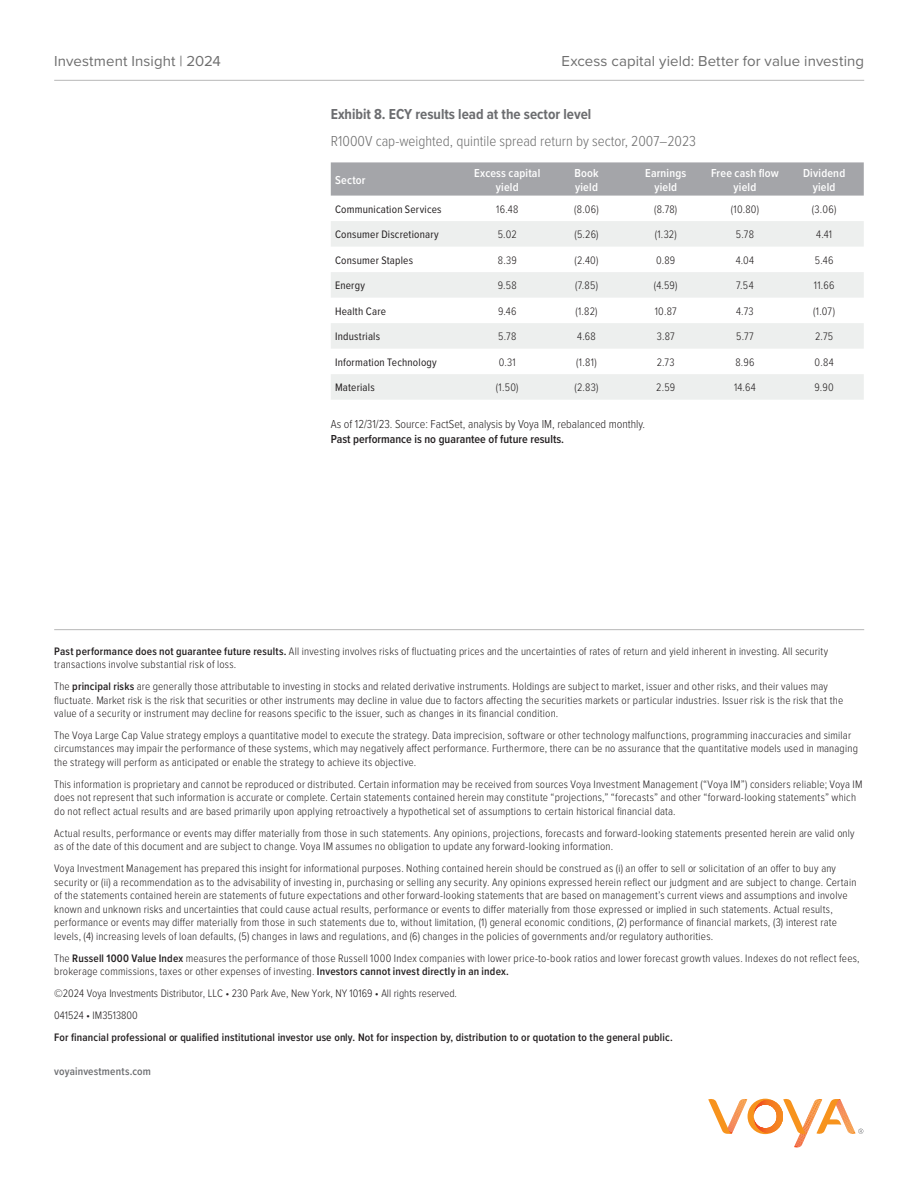
<style>
.page{position:relative;width:918px;height:1188px;background:#fff}
.page>*{position:absolute;margin:0;border:0;box-sizing:border-box;transform-origin:0 0}
.t1{font:15px "Proxima Nova";letter-spacing:.005em;color:#6e6e6e}
.Body{font:300 15px "Proxima Nova Cond";color:#6e6e6e}
.Body-2{font:700 15px "Proxima Nova Cond";color:#6c6d70}
.Body-3{font:300 12px/14.4px "Proxima Nova Cond";color:#231f20}
.Table_Chart_Disclosure{font:600 12px/14.4px "Proxima Nova Cond";letter-spacing:.015em;color:#fff;text-align:center}
.Voya-website{font:300 11.25px/13.5px "Proxima Nova Cond";letter-spacing:.015em;color:#231f20}
.Voya-website-2{font:600 11.25px/22px "Proxima Nova Cond";letter-spacing:.015em;color:#231f20}
.Table_Chart_Disclosure-2{font:300 11.25px "Proxima Nova Cond";letter-spacing:.025em;color:#231f20}
.Table_Chart_Disclosure-3{font:11.25px "Proxima Nova Cond";letter-spacing:.02em;color:#231f20}
.Voya-website-3{font:600 11.25px "Proxima Nova Cond";letter-spacing:.015em;color:#6c6d70}
.s1{font-weight:600}
.s2{font-weight:300}
</style>
<div class="page">
<hr style="left:54px;top:80px;width:810px;height:1px;background:#b7b7b7">
<div style="left:331px;top:162px;width:533px;height:34px;background:#a4a5a9"></div>
<svg style="left:331px;top:221px;width:533px;height:179px;fill:#edefee"></svg>
<hr style="left:54px;top:629px;width:810px;height:1px;background:#b7b7b7">
<svg style="left:708px;top:1098px;width:155px;height:50px"></svg>
<h1 class="t1" style="left:54px;top:50px;width:168px">Investment Insight | 2024</h1>
<h1 class="t1" style="left:561px;top:50px;width:304px">Excess capital yield: Better for value investing</h1>
<p class="Body-2" style="left:331px;top:103px;width:262px">Exhibit 8. ECY results lead at the sector level</p>
<p class="Body" style="left:331px;top:130px;width:367px">R1000V cap-weighted, quintile spread return by sector, 2007–2023</p>
<p class="Table_Chart_Disclosure" style="left:335px;top:172px;width:32px">Sector</p>
<p class="Table_Chart_Disclosure" style="left:474px;top:165px;width:68px">Excess capital yield</p>
<p class="Table_Chart_Disclosure" style="left:574px;top:165px;width:26px;text-align:left">Book yield</p>
<p class="Table_Chart_Disclosure" style="left:645px;top:165px;width:43px">Earnings yield</p>
<p class="Table_Chart_Disclosure" style="left:711px;top:165px;width:69px">Free cash flow yield</p>
<p class="Table_Chart_Disclosure" style="left:803px;top:165px;width:44px">Dividend yield</p>
<p class="Table_Chart_Disclosure-3" style="left:335px;top:201px;width:108px">Communication Services</p>
<p class="Table_Chart_Disclosure-2" style="left:496px;top:201px;width:24px">16.48</p>
<p class="Table_Chart_Disclosure-2" style="left:574px;top:201px;width:26px">(8.06)</p>
<p class="Table_Chart_Disclosure-2" style="left:654px;top:201px;width:25px">(8.78)</p>
<p class="Table_Chart_Disclosure-2" style="left:731px;top:201px;width:30px">(10.80)</p>
<p class="Table_Chart_Disclosure-2" style="left:812px;top:201px;width:26px">(3.06)</p>
<p class="Table_Chart_Disclosure-3" style="left:335px;top:226px;width:105px">Consumer Discretionary</p>
<p class="Table_Chart_Disclosure-2" style="left:498px;top:226px;width:21px">5.02</p>
<p class="Table_Chart_Disclosure-2" style="left:574px;top:226px;width:26px">(5.26)</p>
<p class="Table_Chart_Disclosure-2" style="left:655px;top:226px;width:24px">(1.32)</p>
<p class="Table_Chart_Disclosure-2" style="left:736px;top:226px;width:19px">5.78</p>
<p class="Table_Chart_Disclosure-2" style="left:816px;top:226px;width:17px">4.41</p>
<p class="Table_Chart_Disclosure-3" style="left:335px;top:252px;width:80px">Consumer Staples</p>
<p class="Table_Chart_Disclosure-2" style="left:498px;top:252px;width:20px">8.39</p>
<p class="Table_Chart_Disclosure-2" style="left:575px;top:252px;width:25px">(2.40)</p>
<p class="Table_Chart_Disclosure-2" style="left:656px;top:252px;width:21px">0.89</p>
<p class="Table_Chart_Disclosure-2" style="left:736px;top:252px;width:20px">4.04</p>
<p class="Table_Chart_Disclosure-2" style="left:815px;top:252px;width:20px">5.46</p>
<p class="Table_Chart_Disclosure-3" style="left:335px;top:277px;width:31px">Energy</p>
<p class="Table_Chart_Disclosure-2" style="left:498px;top:277px;width:20px">9.58</p>
<p class="Table_Chart_Disclosure-2" style="left:575px;top:277px;width:24px">(7.85)</p>
<p class="Table_Chart_Disclosure-2" style="left:654px;top:277px;width:25px">(4.59)</p>
<p class="Table_Chart_Disclosure-2" style="left:736px;top:277px;width:19px">7.54</p>
<p class="Table_Chart_Disclosure-2" style="left:814px;top:277px;width:22px">11.66</p>
<p class="Table_Chart_Disclosure-3" style="left:335px;top:303px;width:53px">Health Care</p>
<p class="Table_Chart_Disclosure-2" style="left:498px;top:303px;width:20px">9.46</p>
<p class="Table_Chart_Disclosure-2" style="left:575px;top:303px;width:24px">(1.82)</p>
<p class="Table_Chart_Disclosure-2" style="left:655px;top:303px;width:23px">10.87</p>
<p class="Table_Chart_Disclosure-2" style="left:736px;top:303px;width:19px">4.73</p>
<p class="Table_Chart_Disclosure-2" style="left:813px;top:303px;width:23px">(1.07)</p>
<p class="Table_Chart_Disclosure-3" style="left:335px;top:328px;width:47px">Industrials</p>
<p class="Table_Chart_Disclosure-2" style="left:498px;top:328px;width:19px">5.78</p>
<p class="Table_Chart_Disclosure-2" style="left:577px;top:328px;width:20px">4.68</p>
<p class="Table_Chart_Disclosure-2" style="left:657px;top:328px;width:19px">3.87</p>
<p class="Table_Chart_Disclosure-2" style="left:736px;top:328px;width:19px">5.77</p>
<p class="Table_Chart_Disclosure-2" style="left:815px;top:328px;width:20px">2.75</p>
<p class="Table_Chart_Disclosure-3" style="left:335px;top:354px;width:103px">Information Technology</p>
<p class="Table_Chart_Disclosure-2" style="left:499px;top:354px;width:19px">0.31</p>
<p class="Table_Chart_Disclosure-2" style="left:576px;top:354px;width:22px">(1.81)</p>
<p class="Table_Chart_Disclosure-2" style="left:657px;top:354px;width:19px">2.73</p>
<p class="Table_Chart_Disclosure-2" style="left:735px;top:354px;width:21px">8.96</p>
<p class="Table_Chart_Disclosure-2" style="left:815px;top:354px;width:20px">0.84</p>
<p class="Table_Chart_Disclosure-3" style="left:335px;top:379px;width:41px">Materials</p>
<p class="Table_Chart_Disclosure-2" style="left:496px;top:379px;width:24px">(1.50)</p>
<p class="Table_Chart_Disclosure-2" style="left:575px;top:379px;width:25px">(2.83)</p>
<p class="Table_Chart_Disclosure-2" style="left:656px;top:379px;width:20px">2.59</p>
<p class="Table_Chart_Disclosure-2" style="left:734px;top:379px;width:23px">14.64</p>
<p class="Table_Chart_Disclosure-2" style="left:814px;top:379px;width:21px">9.90</p>
<p class="Body-3" style="left:331px;top:417px;width:316px">As of 12/31/23. Source: FactSet, analysis by Voya IM, rebalanced monthly.<br><span class="s1">Past performance is no guarantee of future results.</span></p>
<p class="Voya-website" style="left:54px;top:644px;width:776px"><span class="s1">Past performance does not guarantee future results.</span> All investing involves risks of fluctuating prices and the uncertainties of rates of return and yield inherent in investing. All security transactions involve substantial risk of loss.</p>
<p class="Voya-website" style="left:54px;top:679px;width:791px">The <span class="s1">principal risks</span> are generally those attributable to investing in stocks and related derivative instruments. Holdings are subject to market, issuer and other risks, and their values may fluctuate. Market risk is the risk that securities or other instruments may decline in value due to factors affecting the securities markets or particular industries. Issuer risk is the risk that the value of a security or instrument may decline for reasons specific to the issuer, such as changes in its financial condition.</p>
<p class="Voya-website" style="left:54px;top:728px;width:805px">The Voya Large Cap Value strategy employs a quantitative model to execute the strategy. Data imprecision, software or other technology malfunctions, programming inaccuracies and similar circumstances may impair the performance of these systems, which may negatively affect performance. Furthermore, there can be no assurance that the quantitative models used in managing the strategy will perform as anticipated or enable the strategy to achieve its objective.</p>
<p class="Voya-website" style="left:54px;top:777px;width:810px">This information is proprietary and cannot be reproduced or distributed. Certain information may be received from sources Voya Investment Management (“Voya IM”) considers reliable; Voya IM does not represent that such information is accurate or complete. Certain statements contained herein may constitute “projections,” “forecasts” and other “forward-looking statements” which do not reflect actual results and are based primarily upon applying retroactively a hypothetical set of assumptions to certain historical financial data.</p>
<p class="Voya-website" style="left:54px;top:826px;width:802px">Actual results, performance or events may differ materially from those in such statements. Any opinions, projections, forecasts and forward-looking statements presented herein are valid only as of the date of this document and are subject to change. Voya IM assumes no obligation to update any forward-looking information.</p>
<p class="Voya-website" style="left:54px;top:861px;width:804px">Voya Investment Management has prepared this insight for informational purposes. Nothing contained herein should be construed as (i) an offer to sell or solicitation of an offer to buy any security or (ii) a recommendation as to the advisability of investing in, purchasing or selling any security. Any opinions expressed herein reflect our judgment and are subject to change. Certain of the statements contained herein are statements of future expectations and other forward-looking statements that are based on management’s current views and assumptions and involve known and unknown risks and uncertainties that could cause actual results, performance or events to differ materially from those expressed or implied in such statements. Actual results, performance or events may differ materially from those in such statements due to, without limitation, (1) general economic conditions, (2) performance of financial markets, (3) interest rate levels, (4) increasing levels of loan defaults, (5) changes in laws and regulations, and (6) changes in the policies of governments and/or regulatory authorities.</p>
<p class="Voya-website" style="left:54px;top:951px;width:807px">The <span class="s1">Russell 1000 Value Index</span> measures the performance of those Russell 1000 Index companies with lower price-to-book ratios and lower forecast growth values. Indexes do not reflect fees, brokerage commissions, taxes or other expenses of investing. <span class="s1">Investors cannot invest directly in an index.</span></p>
<p class="Voya-website-2" style="left:54px;top:982px;width:620px"><span class="s2">©2024 Voya Investments Distributor, LLC • 230 Park Ave, New York, NY 10169 • All rights reserved.<br>041524 • IM3513800<br></span>For financial professional or qualified institutional investor use only. Not for inspection by, distribution to or quotation to the general public.</p>
<p class="Voya-website-3" style="left:54px;top:1063px;width:98px">voyainvestments.com</p>
</div>
